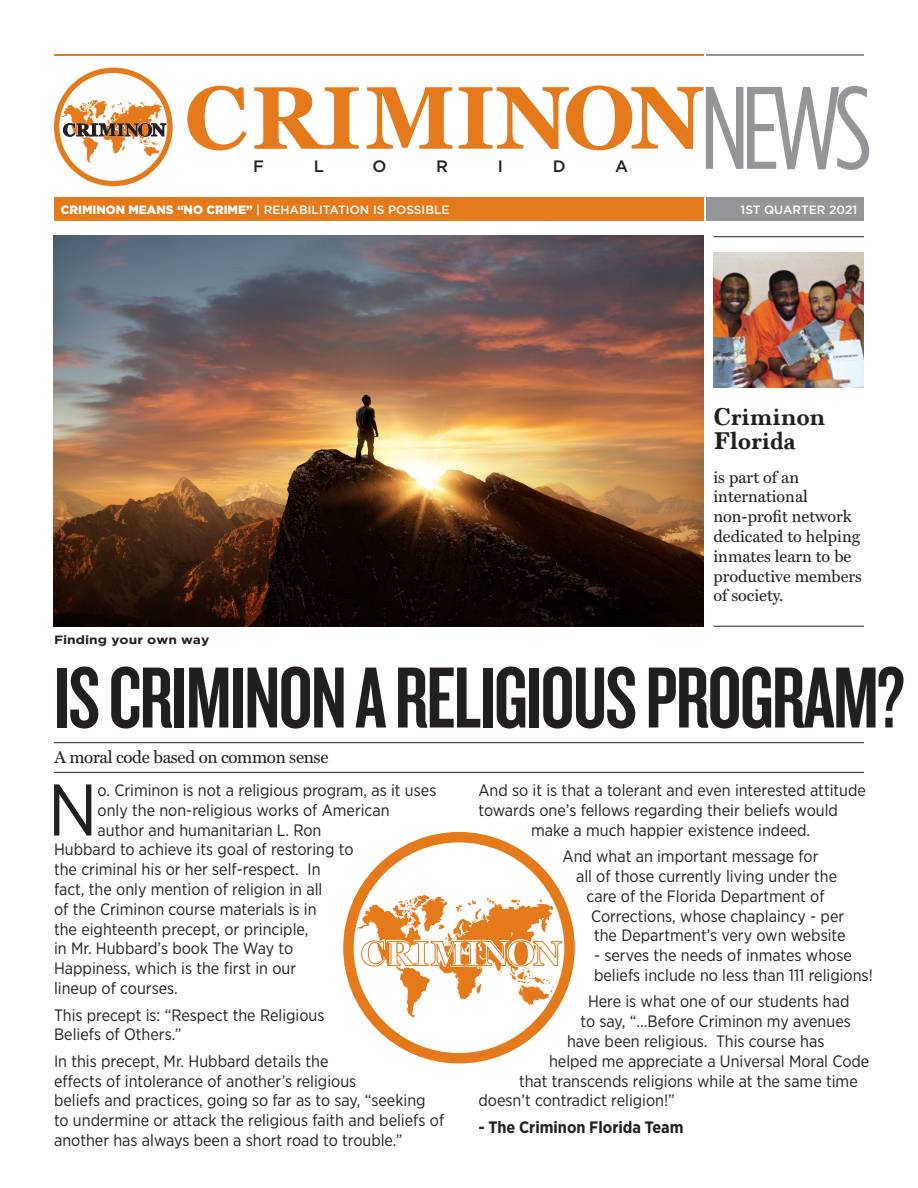
<style>
.page{position:relative;width:918px;height:1188px;background:#fff}
.page>*{position:absolute;margin:0;border:0;box-sizing:border-box;transform-origin:0 0}
.t1{font:117px "Gotham Condensed";color:#939598}
.t2{font:90px "Knockout 48 Featherweight";letter-spacing:-.02em;color:#231f20}
.t3{font:73.05px "Gotham Narrow";color:#231f20}
.t4{font:700 25.5px/24.6px "Marion";color:#231f20}
.t5{font:17.25px "Miller Text";letter-spacing:-.02em;color:#231f20}
.t6{font:16.5px/19.8px "Gotham Narrow";color:#231f20}
.t7{font:16.5px/19.8px "Miller Text";color:#231f20}
.t8{font:700 16.5px "Gotham Narrow";color:#231f20}
.t9{font:500 16.5px "Gotham";color:#231f20}
.t10{font:500 12px "Gotham";color:#fff}
.t11{font:700 12px "Gotham";color:#231f20;scale:1.15 1}
.s1{font-weight:900}
</style>
<div class="page">
<div style="left:54px;top:198px;width:650px;height:23px;background:#e57a1d"></div>
<div style="left:706px;top:198px;width:158px;height:23px;background:#939598"></div>
<hr style="left:54px;top:54px;width:650px;height:2px;background:#e57a1d">
<hr style="left:706px;top:54px;width:158px;height:2px;background:#939598">
<svg style="left:343px;top:832px;width:232px;height:232px"></svg>
<hr style="left:54px;top:742px;width:810px;height:1px;background:#231f20">
<hr style="left:54px;top:772px;width:810px;height:1px;background:#231f20">
<img style="left:714px;top:253px;width:150px;height:134px">
<hr style="left:714px;top:626px;width:150px;height:1px;background:#231f20">
<hr style="left:714px;top:236px;width:150px;height:1px;background:#231f20">
<svg style="left:187px;top:86px;width:60px;height:64px"></svg>
<svg style="left:254px;top:87px;width:105px;height:62px"></svg>
<svg style="left:367px;top:87px;width:86px;height:62px"></svg>
<svg style="left:459px;top:85px;width:245px;height:65px"></svg>
<svg style="left:54px;top:68px;width:119px;height:118px"></svg>
<img style="left:54px;top:235px;width:650px;height:391px">
<p class="t9" style="left:253px;top:157px;width:12px">F</p>
<p class="t9" style="left:314px;top:157px;width:12px">L</p>
<p class="t9" style="left:372px;top:157px;width:16px">O</p>
<p class="t9" style="left:436px;top:157px;width:13px">R</p>
<p class="t9" style="left:498px;top:157px;width:7px">I</p>
<p class="t9" style="left:553px;top:157px;width:14px">D</p>
<p class="t9" style="left:615px;top:157px;width:15px">A</p>
<p class="t1" style="left:700px;top:65px;width:174px">NEWS</p>
<p class="t10" style="left:61px;top:203px;width:390px"><span class="s1">CRIMINON MEANS “NO CRIME”</span> | REHABILITATION IS POSSIBLE</p>
<p class="t10" style="left:741px;top:203px;width:118px">1ST QUARTER 2021</p>
<p class="t4" style="left:714px;top:404px;width:114px">Criminon<br>Florida</p>
<p class="t7" style="left:714px;top:467px;width:150px">is part of an international non‑profit network dedicated to helping inmates learn to be productive members of society.</p>
<p class="t11" style="left:54px;top:633px;width:137px">Finding your own way</p>
<p class="t2" style="left:54px;top:643px;width:852px">IS CRIMINON A RELIGIOUS PROGRAM?</p>
<p class="t5" style="left:54px;top:747px;width:276px">A moral code based on common sense</p>
<p class="t3" style="left:48px;top:765px;width:51px">N</p>
<p class="t6" style="left:98px;top:780px;width:340px">o. Criminon is not a religious program, as it uses</p>
<p class="t6" style="left:98px;top:800px;width:294px">only the non-religious works of American</p>
<p class="t6" style="left:98px;top:820px;width:225px">author and humanitarian L. Ron</p>
<p class="t6" style="left:54px;top:839px;width:301px">Hubbard to achieve its goal of restoring to</p>
<p class="t6" style="left:54px;top:859px;width:268px">the criminal his or her self-respect. In</p>
<p class="t6" style="left:54px;top:879px;width:270px">fact, the only mention of religion in all</p>
<p class="t6" style="left:54px;top:899px;width:264px">of the Criminon course materials is in</p>
<p class="t6" style="left:54px;top:919px;width:256px">the eighteenth precept, or principle,</p>
<p class="t6" style="left:54px;top:938px;width:241px">in Mr. Hubbard’s book The Way to</p>
<p class="t6" style="left:54px;top:958px;width:244px">Happiness, which is the first in our</p>
<p class="t6" style="left:54px;top:978px;width:125px">lineup of courses.</p>
<p class="t6" style="left:54px;top:1004px;width:272px">This precept is: “Respect the Religious<br>Beliefs of Others.”</p>
<p class="t6" style="left:54px;top:1051px;width:392px">In this precept, Mr. Hubbard details the<br>effects of intolerance of another’s religious<br>beliefs and practices, going so far as to say, “seeking to undermine or attack the religious faith and beliefs of another has always been a short road to trouble.”</p>
<p class="t6" style="left:478px;top:780px;width:389px">And so it is that a tolerant and even interested attitude</p>
<p class="t6" style="left:479px;top:800px;width:361px">towards one’s fellows regarding their beliefs would</p>
<p class="t6" style="left:531px;top:820px;width:281px">make a much happier existence indeed.</p>
<p class="t6" style="left:563px;top:846px;width:258px">And what an important message for</p>
<p class="t6" style="left:576px;top:866px;width:263px">all of those currently living under the</p>
<p class="t6" style="left:587px;top:886px;width:240px">care of the Florida Department of</p>
<p class="t6" style="left:591px;top:905px;width:255px">Corrections, whose chaplaincy - per</p>
<p class="t6" style="left:594px;top:925px;width:253px">the Department’s very own website</p>
<p class="t6" style="left:594px;top:945px;width:280px">- serves the needs of inmates whose beliefs include no less than 111 religions!</p>
<p class="t6" style="left:588px;top:991px;width:263px">Here is what one of our students had</p>
<p class="t6" style="left:581px;top:1011px;width:272px">to say, “...Before Criminon my avenues</p>
<p class="t6" style="left:567px;top:1031px;width:259px">have been religious. This course has</p>
<p class="t6" style="left:549px;top:1051px;width:322px">helped me appreciate a Universal Moral Code</p>
<p class="t6" style="left:519px;top:1071px;width:340px">that transcends religions while at the same time</p>
<p class="t6" style="left:478px;top:1090px;width:198px">doesn’t contradict religion!”</p>
<p class="t8" style="left:478px;top:1117px;width:207px">- The Criminon Florida Team</p>
</div>
